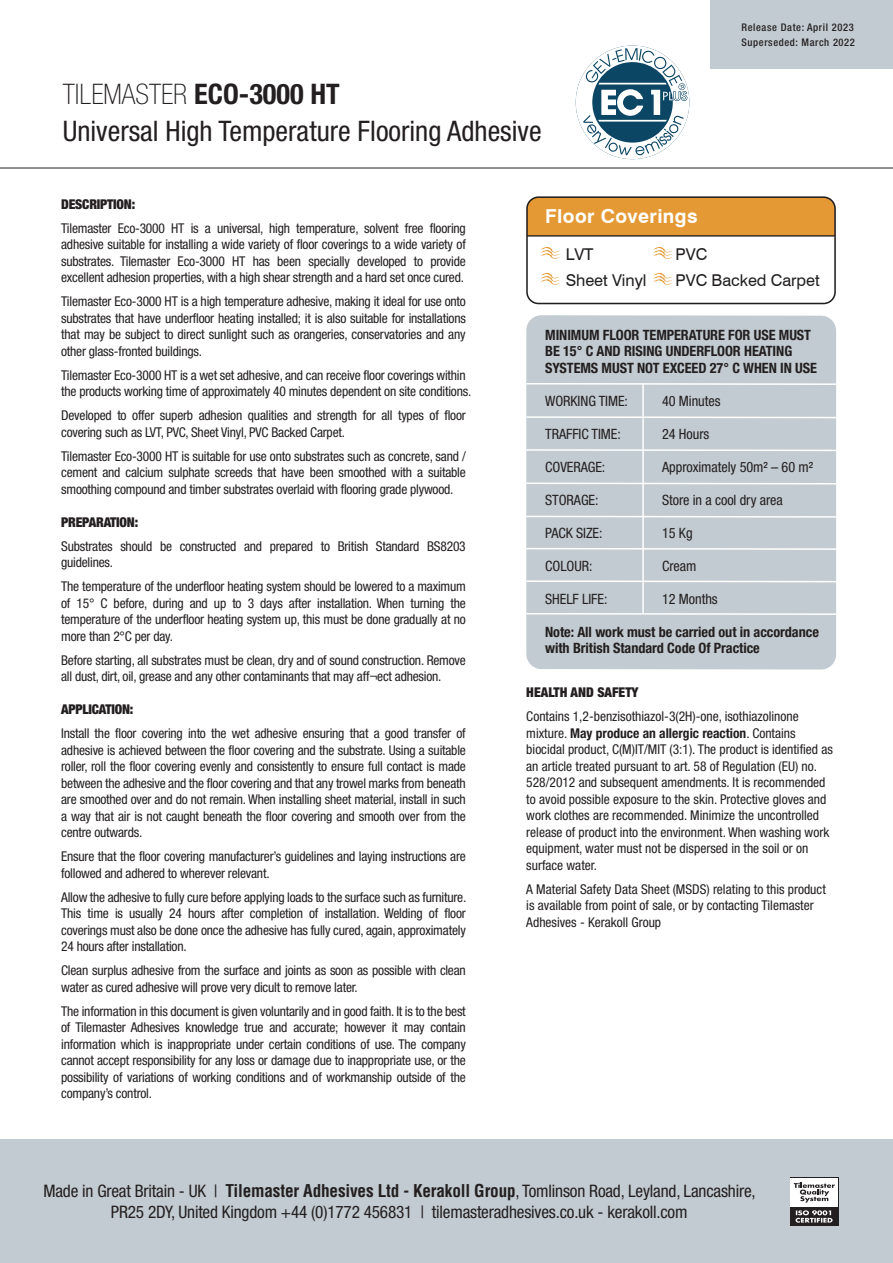
<style>
.page{position:relative;width:893px;height:1263px;background:#fff}
.page>*{position:absolute;margin:0;border:0;box-sizing:border-box;transform-origin:0 0}
.t1{font:condensed 28.35px/37.5px "Helvetica Neue";color:#231f20}
.t2{font:700 19.2px "Swiss 721 BT";letter-spacing:.02em;color:#fff}
.t3{font:condensed 17.25px/21px "Helvetica Neue";letter-spacing:-.01em;color:#231f20;text-align:center}
.t4{font:16.2px "Swiss 721 BT";letter-spacing:-.005em;color:#211e1e}
.t5{font:700 condensed 14.25px/16.5px "Helvetica Neue";letter-spacing:-.005em;color:#231f20}
.t6{font:condensed 14.25px "Helvetica Neue";letter-spacing:-.005em;color:#231f20}
.t7{font:condensed 13.5px/16.5px "Helvetica Neue";letter-spacing:-.015em;color:#231f20}
.t8{font:900 condensed 13.5px "Helvetica Neue";letter-spacing:-.015em;color:#231f20}
.t9{font:500 condensed 10.5px/15px "Helvetica Neue";letter-spacing:.06em;color:#231f20}
.s1{font-weight:100}
.s2{font-weight:700}
.s3{font-family:"Helvetica";font-weight:700}
</style>
<div class="page">
<div style="left:526px;top:315px;width:310px;height:354px;background:#c2cbd1;border-radius:15px"></div>
<svg style="left:526px;top:382px;width:310px;height:4px"></svg>
<svg style="left:526px;top:416px;width:310px;height:3px"></svg>
<svg style="left:526px;top:448px;width:310px;height:4px"></svg>
<svg style="left:526px;top:482px;width:310px;height:3px"></svg>
<hr style="left:0;top:168px;width:893px;height:1px;background:#231f20">
<hr style="left:642px;top:384px;width:2px;height:230px;background:#fff">
<svg style="left:526px;top:515px;width:310px;height:3px"></svg>
<svg style="left:526px;top:547px;width:310px;height:4px"></svg>
<svg style="left:526px;top:612px;width:310px;height:4px"></svg>
<svg style="left:526px;top:580px;width:310px;height:3px"></svg>
<svg style="left:576px;top:46px;width:113px;height:113px"></svg>
<div style="left:529px;top:199px;width:304px;height:36px;background:#e49935"></div>
<div style="left:526px;top:196px;width:310px;height:108px;border:2px solid #211e1e;border-radius:12px"></div>
<hr style="left:527px;top:235px;width:308px;height:2px;background:#211e1e">
<svg style="left:541px;top:246px;width:19px;height:13px"></svg>
<svg style="left:541px;top:272px;width:19px;height:13px"></svg>
<svg style="left:653px;top:246px;width:21px;height:13px"></svg>
<svg style="left:653px;top:272px;width:21px;height:13px"></svg>
<div style="left:710px;top:0;width:182px;height:68px;background:#c2cbd1"></div>
<div style="left:0;top:1139px;width:893px;height:124px;background:#c2cbd1"></div>
<div style="left:790px;top:1177px;width:48px;height:49px;background:#231f20"></div>
<div style="left:790px;top:1178px;width:48px;height:28px;background:#fff"></div>
<svg style="left:795px;top:1210px;width:38px;height:13px"></svg>
<svg style="left:794px;top:1182px;width:41px;height:21px"></svg>
<h1 class="t1" style="left:63px;top:75px;width:480px"><span class="s1">TILEMASTER</span> <span class="s2">ECO-3000 HT<br></span>Universal High Temperature Flooring Adhesive</h1>
<p class="t9" style="left:741px;top:19px;width:115px">Release Date: April 2023<br>Superseded: March 2022</p>
<p class="t8" style="left:61px;top:196px;width:76px">DESCRIPTION:</p>
<p class="t7" style="left:61px;top:220px;width:406px;text-align:justify">Tilemaster Eco-3000 HT is a universal, high temperature, solvent free flooring adhesive suitable for installing a wide variety of floor coverings to a wide variety of substrates. Tilemaster Eco-3000 HT has been specially developed to provide excellent adhesion properties, with a high shear strength and a hard set once cured.</p>
<p class="t7" style="left:61px;top:293px;width:406px;text-align:justify">Tilemaster Eco-3000 HT is a high temperature adhesive, making it ideal for use onto substrates that have underfloor heating installed; it is also suitable for installations that may be subject to direct sunlight such as orangeries, conservatories and any other glass-fronted buildings.</p>
<p class="t7" style="left:61px;top:367px;width:412px">Tilemaster Eco-3000 HT is a wet set adhesive, and can receive floor coverings within the products working time of approximately 40 minutes dependent on site conditions.</p>
<p class="t7" style="left:61px;top:407px;width:406px">Developed to offer superb adhesion qualities and strength for all types of floor covering such as LVT, PVC, Sheet Vinyl, PVC Backed Carpet.</p>
<p class="t7" style="left:61px;top:448px;width:406px;text-align:justify">Tilemaster Eco-3000 HT is suitable for use onto substrates such as concrete, sand / cement and calcium sulphate screeds that have been smoothed with a suitable smoothing compound and timber substrates overlaid with flooring grade plywood.</p>
<p class="t8" style="left:61px;top:514px;width:79px">PREPARATION:</p>
<p class="t7" style="left:61px;top:538px;width:406px">Substrates should be constructed and prepared to British Standard BS8203 guidelines.</p>
<p class="t7" style="left:61px;top:578px;width:406px;text-align:justify">The temperature of the underfloor heating system should be lowered to a maximum of 15° C before, during and up to 3 days after installation. When turning the temperature of the underfloor heating system up, this must be done gradually at no more than 2°C per day.</p>
<p class="t7" style="left:61px;top:652px;width:406px">Before starting, all substrates must be clean, dry and of sound construction. Remove all dust, dirt, oil, grease and any other contaminants that may aff¬ect adhesion.</p>
<p class="t8" style="left:61px;top:701px;width:74px">APPLICATION:</p>
<p class="t7" style="left:61px;top:725px;width:406px;text-align:justify">Install the floor covering into the wet adhesive ensuring that a good transfer of adhesive is achieved between the floor covering and the substrate. Using a suitable roller, roll the floor covering evenly and consistently to ensure full contact is made between the adhesive and the floor covering and that any trowel marks from beneath are smoothed over and do not remain. When installing sheet material, install in such a way that air is not caught beneath the floor covering and smooth over from the centre outwards.</p>
<p class="t7" style="left:61px;top:848px;width:406px">Ensure that the floor covering manufacturer’s guidelines and laying instructions are followed and adhered to wherever relevant.</p>
<p class="t7" style="left:61px;top:889px;width:407px;text-align:justify">Allow the adhesive to fully cure before applying loads to the surface such as furniture.<br>This time is usually 24 hours after completion of installation. Welding of floor coverings must also be done once the adhesive has fully cured, again, approximately 24 hours after installation.</p>
<p class="t7" style="left:61px;top:962px;width:406px">Clean surplus adhesive from the surface and joints as soon as possible with clean water as cured adhesive will prove very dicult to remove later.</p>
<p class="t7" style="left:61px;top:1003px;width:406px;text-align:justify">The information in this document is given voluntarily and in good faith. It is to the best of Tilemaster Adhesives knowledge true and accurate; however it may contain information which is inappropriate under certain conditions of use. The company cannot accept responsibility for any loss or damage due to inappropriate use, or the possibility of variations of working conditions and of workmanship outside of the company’s control.</p>
<h2 class="t2" style="left:545px;top:204px;width:154px">Floor Coverings</h2>
<p class="t4" style="left:566px;top:245px;width:29px">LVT</p>
<p class="t4" style="left:676px;top:245px;width:33px">PVC</p>
<p class="t4" style="left:566px;top:270px;width:82px">Sheet Vinyl</p>
<p class="t4" style="left:676px;top:270px;width:146px">PVC Backed Carpet</p>
<p class="t5" style="left:545px;top:326px;width:273px">MINIMUM FLOOR TEMPERATURE FOR USE MUST<br>BE 15° C AND RISING UNDERFLOOR HEATING<br>SYSTEMS MUST NOT EXCEED 27° C WHEN IN USE</p>
<p class="t6" style="left:545px;top:392px;width:84px">WORKING TIME:</p>
<p class="t6" style="left:662px;top:392px;width:60px">40 Minutes</p>
<p class="t6" style="left:545px;top:425px;width:77px">TRAFFIC TIME:</p>
<p class="t6" style="left:662px;top:425px;width:49px">24 Hours</p>
<p class="t6" style="left:545px;top:458px;width:62px">COVERAGE:</p>
<p class="t6" style="left:662px;top:458px;width:153px">Approximately 50m² – 60 m²</p>
<p class="t6" style="left:545px;top:491px;width:55px">STORAGE:</p>
<p class="t6" style="left:662px;top:491px;width:122px">Store in a cool dry area</p>
<p class="t6" style="left:545px;top:524px;width:59px">PACK SIZE:</p>
<p class="t6" style="left:662px;top:524px;width:32px">15 Kg</p>
<p class="t6" style="left:545px;top:557px;width:49px">COLOUR:</p>
<p class="t6" style="left:662px;top:557px;width:36px">Cream</p>
<p class="t6" style="left:545px;top:590px;width:64px">SHELF LIFE:</p>
<p class="t6" style="left:662px;top:590px;width:57px">12 Months</p>
<p class="t5" style="left:545px;top:623px;width:275px">Note: All work must be carried out in accordance with British Standard Code Of Practice</p>
<p class="t8" style="left:526px;top:684px;width:114px">HEALTH AND SAFETY</p>
<p class="t7" style="left:526px;top:708px;width:308px">Contains 1,2-benzisothiazol-3(2H)-one, isothiazolinone mixture. <span class="s2">May produce an allergic reaction</span>. Contains biocidal product, C(M)IT/MIT (3:1). The product is identified as an article treated pursuant to art. 58 of Regulation (EU) no.<br>528/2012 and subsequent amendments. It is recommended to avoid possible exposure to the skin. Protective gloves and work clothes are recommended. Minimize the uncontrolled release of product into the environment. When washing work equipment, water must not be dispersed in the soil or on surface water.</p>
<p class="t7" style="left:526px;top:881px;width:301px">A Material Safety Data Sheet (MSDS) relating to this product is available from point of sale, or by contacting Tilemaster<br>Adhesives - Kerakoll Group</p>
<p class="t3" style="left:44px;top:1180px;width:714px">Made in Great Britain - UK | <span class="s3">Tilemaster Adhesives Ltd - Kerakoll Group</span>, Tomlinson Road, Leyland, Lancashire,<br>PR25 2DY, United Kingdom +44 (0)1772 456831 | tilemasteradhesives.co.uk - kerakoll.com</p>
</div>
